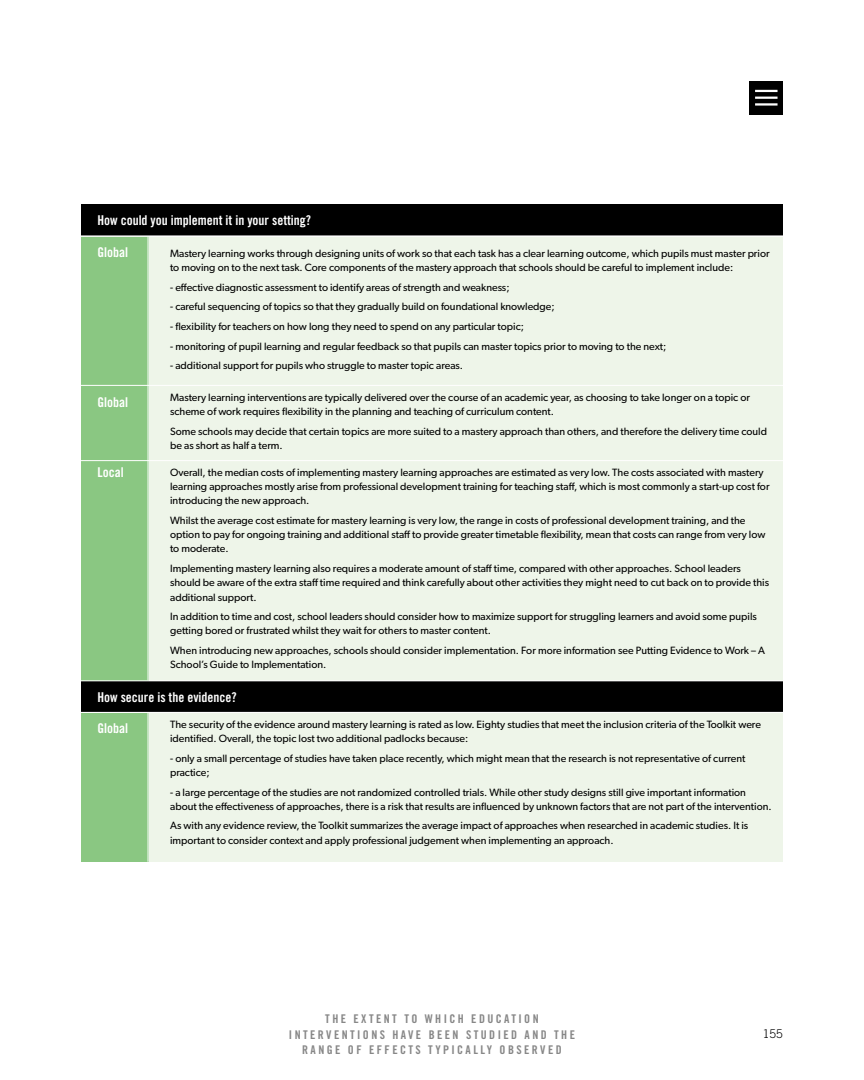
<style>
.page{position:relative;width:864px;height:1080px;background:#fff}
.page>*{position:absolute;margin:0;border:0;box-sizing:border-box;transform-origin:0 0}
.t1{font:13.5px "Trade Gothic LT Std Bd Cn 20";color:#fff}
.t2{font:12px/15.9px "Trade Gothic LT Std Bd Cn 20";letter-spacing:.2em;color:#878787;text-align:center}
.t3{font:300 12px "Trade Gothic LT Std";color:#000}
.t4{font:10.65px/14.2px "Gibson";color:#000}
</style>
<div class="page">
<div style="left:750px;top:81px;width:33px;height:33px;background:#000"></div>
<hr style="left:755px;top:90px;width:23px;height:2px;background:#fff">
<hr style="left:755px;top:97px;width:23px;height:2px;background:#fff">
<hr style="left:755px;top:103px;width:23px;height:3px;background:#fff">
<div style="left:81px;top:712px;width:68px;height:150px;background:#8ac782"></div>
<div style="left:149px;top:712px;width:634px;height:150px;background:#eef5e9"></div>
<div style="left:81px;top:204px;width:702px;height:32px;background:#000"></div>
<div style="left:81px;top:680px;width:702px;height:32px;background:#000"></div>
<div style="left:81px;top:236px;width:68px;height:150px;background:#8ac782"></div>
<div style="left:81px;top:385px;width:68px;height:75px;background:#8ac782"></div>
<div style="left:81px;top:460px;width:68px;height:220px;background:#8ac782"></div>
<div style="left:149px;top:236px;width:634px;height:150px;background:#eef5e9"></div>
<div style="left:149px;top:385px;width:634px;height:75px;background:#eef5e9"></div>
<div style="left:149px;top:460px;width:634px;height:220px;background:#eef5e9"></div>
<hr style="left:148px;top:237px;width:1px;height:443px;background:#fff">
<hr style="left:148px;top:713px;width:1px;height:149px;background:#fff">
<hr style="left:75px;top:236px;width:726px;height:1px;background:#fff">
<hr style="left:75px;top:712px;width:726px;height:1px;background:#fff">
<hr style="left:75px;top:680px;width:726px;height:1px;background:#fff">
<hr style="left:75px;top:385px;width:726px;height:1px;background:#fff">
<hr style="left:75px;top:460px;width:726px;height:1px;background:#fff">
<p class="t1" style="left:97px;top:212px;width:215px">How could you implement it in your setting?</p>
<p class="t1" style="left:97px;top:244px;width:32px">Global</p>
<p class="t1" style="left:97px;top:394px;width:32px">Global</p>
<p class="t1" style="left:97px;top:464px;width:28px">Local</p>
<p class="t4" style="left:170px;top:246px;width:601px">Mastery learning works through designing units of work so that each task has a clear learning outcome, which pupils must master prior to moving on to the next task. Core components of the mastery approach that schools should be careful to implement include:</p>
<p class="t4" style="left:170px;top:280px;width:341px">- effective diagnostic assessment to identify areas of strength and weakness;</p>
<p class="t4" style="left:170px;top:299px;width:386px">- careful sequencing of topics so that they gradually build on foundational knowledge;</p>
<p class="t4" style="left:170px;top:319px;width:355px">- flexibility for teachers on how long they need to spend on any particular topic;</p>
<p class="t4" style="left:170px;top:339px;width:498px">- monitoring of pupil learning and regular feedback so that pupils can master topics prior to moving to the next;</p>
<p class="t4" style="left:170px;top:358px;width:294px">- additional support for pupils who struggle to master topic areas.</p>
<p class="t4" style="left:170px;top:390px;width:581px">Mastery learning interventions are typically delivered over the course of an academic year, as choosing to take longer on a topic or scheme of work requires flexibility in the planning and teaching of curriculum content.</p>
<p class="t4" style="left:170px;top:424px;width:598px">Some schools may decide that certain topics are more suited to a mastery approach than others, and therefore the delivery time could be as short as half a term.</p>
<p class="t4" style="left:170px;top:465px;width:601px">Overall, the median costs of implementing mastery learning approaches are estimated as very low. The costs associated with mastery learning approaches mostly arise from professional development training for teaching staff, which is most commonly a start-up cost for introducing the new approach.</p>
<p class="t4" style="left:170px;top:513px;width:597px">Whilst the average cost estimate for mastery learning is very low, the range in costs of professional development training, and the option to pay for ongoing training and additional staff to provide greater timetable flexibility, mean that costs can range from very low to moderate.</p>
<p class="t4" style="left:170px;top:561px;width:601px">Implementing mastery learning also requires a moderate amount of staff time, compared with other approaches. School leaders should be aware of the extra staff time required and think carefully about other activities they might need to cut back on to provide this additional support.</p>
<p class="t4" style="left:170px;top:609px;width:588px">In addition to time and cost, school leaders should consider how to maximize support for struggling learners and avoid some pupils getting bored or frustrated whilst they wait for others to master content.</p>
<p class="t4" style="left:170px;top:643px;width:596px">When introducing new approaches, schools should consider implementation. For more information see Putting Evidence to Work – A<br>School’s Guide to Implementation.</p>
<p class="t1" style="left:97px;top:689px;width:141px">How secure is the evidence?</p>
<p class="t1" style="left:97px;top:720px;width:32px">Global</p>
<p class="t4" style="left:170px;top:717px;width:592px">The security of the evidence around mastery learning is rated as low. Eighty studies that meet the inclusion criteria of the Toolkit were identified. Overall, the topic lost two additional padlocks because:</p>
<p class="t4" style="left:170px;top:751px;width:577px">- only a small percentage of studies have taken place recently, which might mean that the research is not representative of current practice;</p>
<p class="t4" style="left:170px;top:785px;width:603px">- a large percentage of the studies are not randomized controlled trials. While other study designs still give important information about the effectiveness of approaches, there is a risk that results are influenced by unknown factors that are not part of the intervention.</p>
<p class="t4" style="left:170px;top:818px;width:580px">As with any evidence review, the Toolkit summarizes the average impact of approaches when researched in academic studies. It is important to consider context and apply professional judgement when implementing an approach.</p>
<p class="t2" style="left:289px;top:1010px;width:288px">THE EXTENT TO WHICH EDUCATION<br>INTERVENTIONS HAVE BEEN STUDIED AND THE<br>RANGE OF EFFECTS TYPICALLY OBSERVED</p>
<p class="t3" style="left:763px;top:1027px;width:22px">155</p>
</div>
